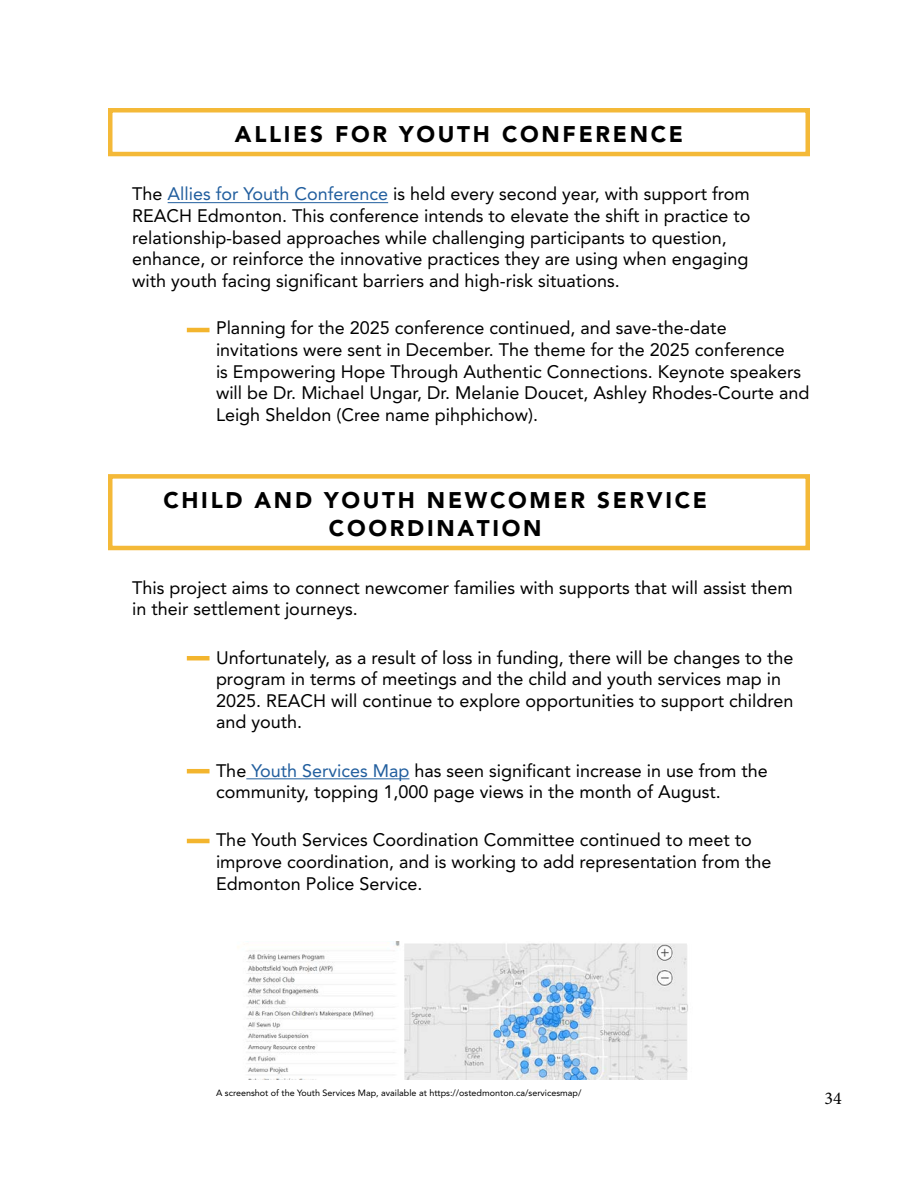
<style>
.page{position:relative;width:918px;height:1188px;background:#fff}
.page>*{position:absolute;margin:0;border:0;box-sizing:border-box;transform-origin:0 0}
.t1{font:900 22.5px/28.5px "Avenir";letter-spacing:.12em;color:#000;text-align:center}
.t2{font:18px/21.6px "Avenir";color:#000}
.t3{font:18px "Minion Pro";color:#000}
.t4{font:9px "Avenir";color:#000}
.s1{color:#215e9e}
</style>
<div class="page">
<hr style="left:168px;top:202px;width:220px;height:1px;background:#215e9e">
<hr style="left:246px;top:778px;width:163px;height:1px;background:#215e9e">
<hr style="left:187px;top:328px;width:23px;height:4px;background:#f3b52e">
<hr style="left:187px;top:839px;width:23px;height:4px;background:#f3b52e">
<hr style="left:187px;top:656px;width:23px;height:4px;background:#f3b52e">
<hr style="left:187px;top:769px;width:23px;height:4px;background:#f3b52e">
<div style="left:108px;top:108px;width:702px;height:48px;border:4px solid #f4b938"></div>
<div style="left:108px;top:474px;width:702px;height:76px;border:4px solid #f4b938"></div>
<img style="left:238px;top:942px;width:450px;height:138px">
<p class="t1" style="left:235px;top:121px;width:450px">ALLIES FOR YOUTH CONFERENCE</p>
<p class="t2" style="left:132px;top:184px;width:620px">The <span class="s1">Allies for Youth Conference</span> is held every second year, with support from REACH Edmonton. This conference intends to elevate the shift in practice to relationship-based approaches while challenging participants to question, enhance, or reinforce the innovative practices they are using when engaging with youth facing significant barriers and high-risk situations.</p>
<p class="t2" style="left:216px;top:318px;width:595px">Planning for the 2025 conference continued, and save-the-date invitations were sent in December. The theme for the 2025 conference<br>is Empowering Hope Through Authentic Connections. Keynote speakers will be Dr. Michael Ungar, Dr. Melanie Doucet, Ashley Rhodes-Courte and Leigh Sheldon (Cree name pihphichow).</p>
<p class="t1" style="left:163px;top:487px;width:545px">CHILD AND YOUTH NEWCOMER SERVICE<br>COORDINATION</p>
<p class="t2" style="left:132px;top:577px;width:662px">This project aims to connect newcomer families with supports that will assist them in their settlement journeys.</p>
<p class="t2" style="left:216px;top:647px;width:579px">Unfortunately, as a result of loss in funding, there will be changes to the program in terms of meetings and the child and youth services map in 2025. REACH will continue to explore opportunities to support children and youth.</p>
<p class="t2" style="left:216px;top:760px;width:553px">The <span class="s1">Youth Services Map</span> has seen significant increase in use from the community, topping 1,000 page views in the month of August.</p>
<p class="t2" style="left:216px;top:830px;width:557px">The Youth Services Coordination Committee continued to meet to improve coordination, and is working to add representation from the<br>Edmonton Police Service.</p>
<p class="t4" style="left:216px;top:1086px;width:367px">A screenshot of the Youth Services Map, available at https://ostedmonton.ca/servicesmap/</p>
<p class="t3" style="left:825px;top:1086px;width:19px">34</p>
</div>
